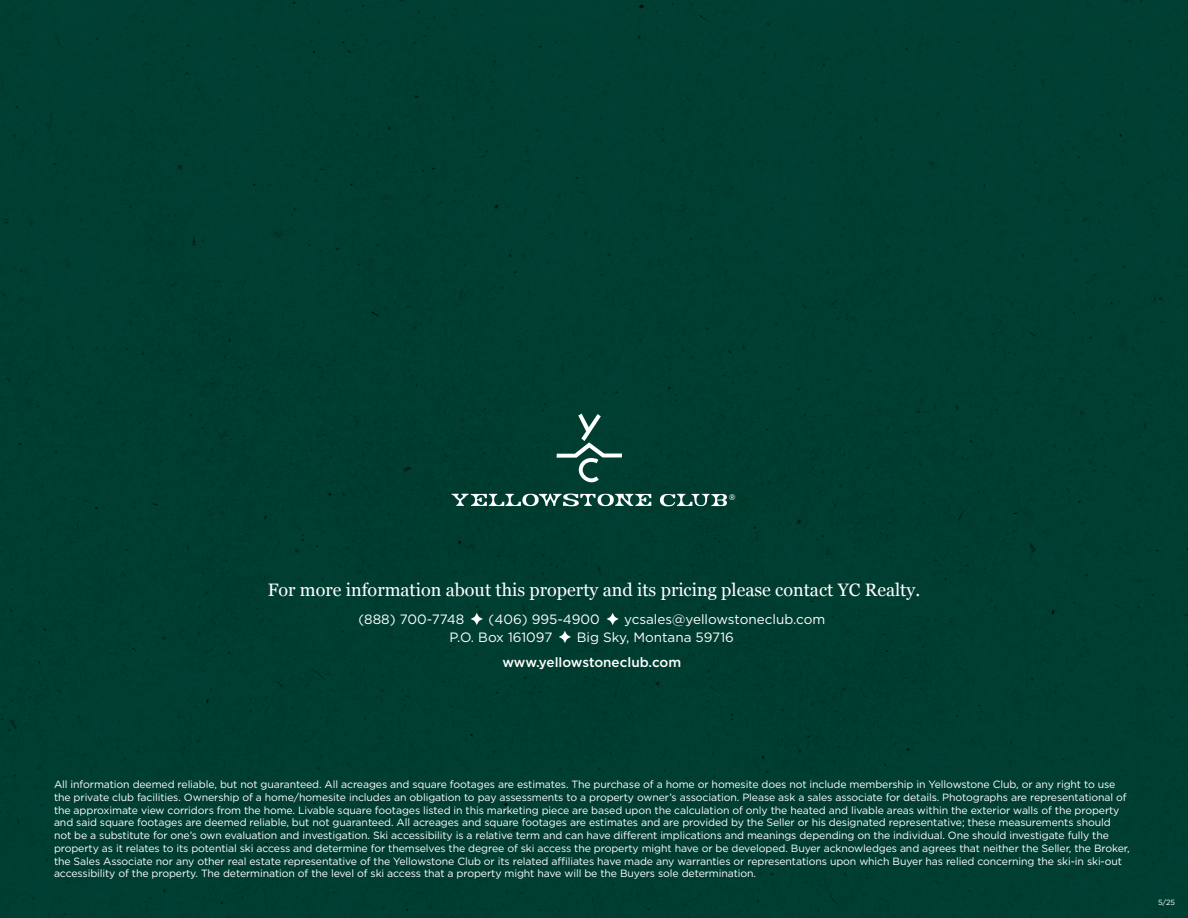
<style>
.page{position:relative;width:1188px;height:918px;background:#003e31}
.page>*{position:absolute;margin:0;border:0;box-sizing:border-box;transform-origin:0 0}
.t1{font:18px "Georgia";color:#fff}
.t2{font:13.5px "Gotham";color:#fff}
.t3{font:500 13.5px "Gotham";color:#fff}
.t4{font:10.5px/12.8px "Gotham";letter-spacing:-.01em;color:#fff}
.t5{font:7.5px "Gotham";color:#fff}
</style>
<div class="page">
<svg style="left:557px;top:414px;width:65px;height:68px;background:#255a4f"></svg>
<svg style="left:452px;top:494px;width:199px;height:12px"></svg>
<svg style="left:559px;top:631px;width:12px;height:12px"></svg>
<svg style="left:607px;top:613px;width:12px;height:12px"></svg>
<svg style="left:471px;top:613px;width:12px;height:12px"></svg>
<svg style="left:660px;top:494px;width:75px;height:12px"></svg>
<p class="t1" style="left:268px;top:577px;width:654px">For more information about this property and its pricing please contact YC Realty.</p>
<p class="t2" style="left:358px;top:610px;width:107px">(888) 700-7748</p>
<p class="t2" style="left:489px;top:610px;width:113px">(406) 995-4900</p>
<p class="t2" style="left:624px;top:610px;width:203px">ycsales@yellowstoneclub.com</p>
<p class="t2" style="left:450px;top:628px;width:104px">P.O. Box 161097</p>
<p class="t2" style="left:577px;top:628px;width:159px">Big Sky, Montana 59716</p>
<p class="t3" style="left:502px;top:654px;width:180px">www.yellowstoneclub.com</p>
<p class="t4" style="left:54px;top:778px;width:1077px">All information deemed reliable, but not guaranteed. All acreages and square footages are estimates. The purchase of a home or homesite does not include membership in Yellowstone Club, or any right to use the private club facilities. Ownership of a home/homesite includes an obligation to pay assessments to a property owner’s association. Please ask a sales associate for details. Photographs are representational of the approximate view corridors from the home. Livable square footages listed in this marketing piece are based upon the calculation of only the heated and livable areas within the exterior walls of the property and said square footages are deemed reliable, but not guaranteed. All acreages and square footages are estimates and are provided by the Seller or his designated representative; these measurements should not be a substitute for one’s own evaluation and investigation. Ski accessibility is a relative term and can have different implications and meanings depending on the individual. One should investigate fully the property as it relates to its potential ski access and determine for themselves the degree of ski access the property might have or be developed. Buyer acknowledges and agrees that neither the Seller, the Broker, the Sales Associate nor any other real estate representative of the Yellowstone Club or its related affiliates have made any warranties or representations upon which Buyer has relied concerning the ski-in ski-out accessibility of the property. The determination of the level of ski access that a property might have will be the Buyers sole determination.</p>
<p class="t5" style="left:1158px;top:897px;width:18px">5/25</p>
</div>
